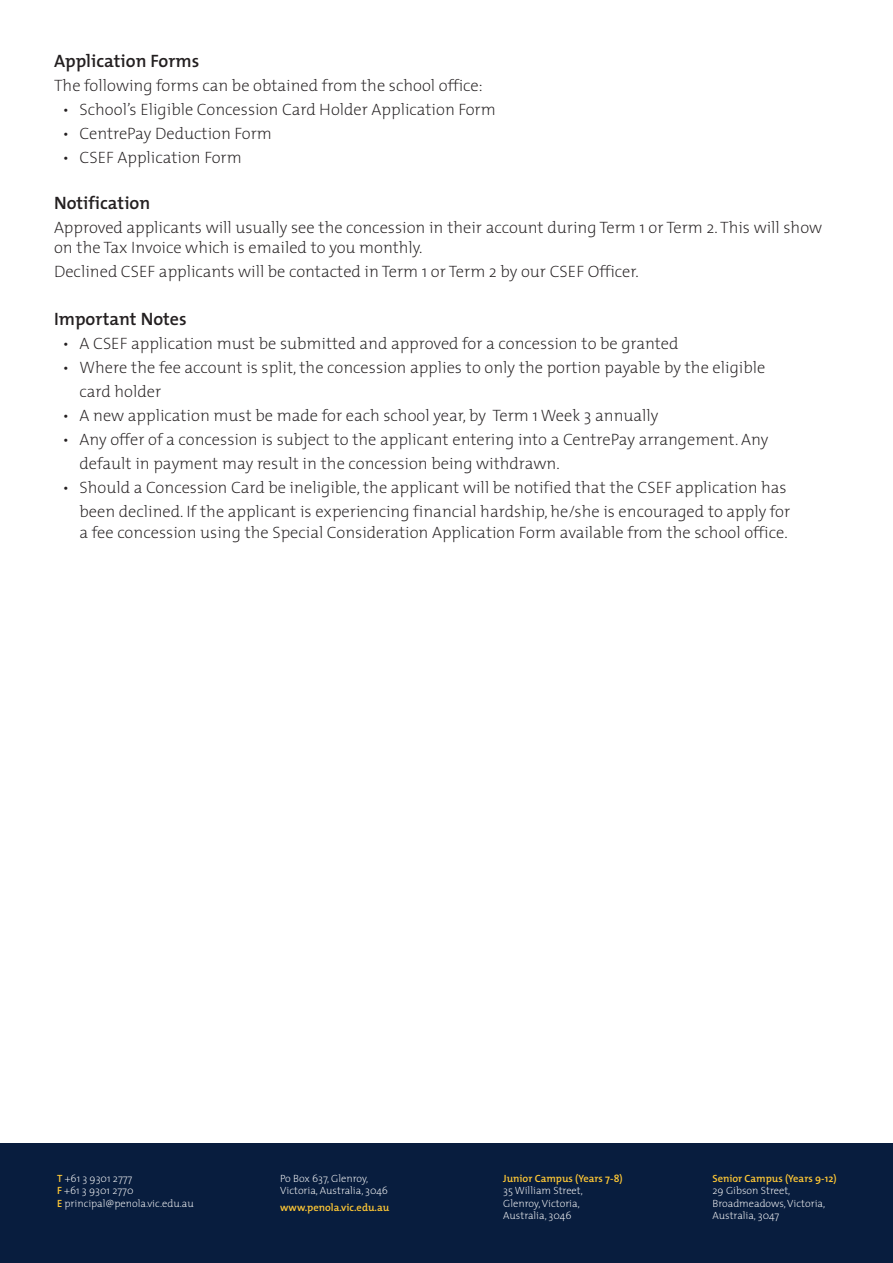
<style>
.page{position:relative;width:893px;height:1263px;background:#fff}
.page>*{position:absolute;margin:0;border:0;box-sizing:border-box;transform-origin:0 0}
.t1{font:600 18px "The Mix";color:#231f20}
.t2{font:200 16.5px/24px "The Mix";color:#231f20}
.t3{font:200 10.5px/12.6px "The Mix";color:#fff}
.t4{font:600 10.5px "The Mix";color:#fec735}
.s1{font-weight:600;color:#fec735}
</style>
<div class="page">
<div style="left:0;top:1143px;width:893px;height:120px;background:#081d3e"></div>
<p class="t1" style="left:54px;top:46px;width:147px">Application Forms</p>
<p class="t2" style="left:54px;top:73px;width:430px">The following forms can be obtained from the school office:</p>
<p class="t2" style="left:63px;top:97px;width:435px">• School’s Eligible Concession Card Holder Application Form</p>
<p class="t2" style="left:63px;top:121px;width:211px">• CentrePay Deduction Form</p>
<p class="t2" style="left:63px;top:145px;width:181px">• CSEF Application Form</p>
<p class="t1" style="left:54px;top:188px;width:98px">Notification</p>
<p class="t2" style="left:54px;top:217px;width:770px;line-height:19.8px">Approved applicants will usually see the concession in their account during Term 1 or Term 2. This will show on the Tax Invoice which is emailed to you monthly.</p>
<p class="t2" style="left:54px;top:258px;width:586px">Declined CSEF applicants will be contacted in Term 1 or Term 2 by our CSEF Officer.</p>
<p class="t1" style="left:54px;top:303px;width:134px">Important Notes</p>
<p class="t2" style="left:63px;top:330px;width:617px">• A CSEF application must be submitted and approved for a concession to be granted</p>
<p class="t2" style="left:80px;top:354px;width:687px;text-indent:-17px">• Where the fee account is split, the concession applies to only the portion payable by the eligible card holder</p>
<p class="t2" style="left:63px;top:402px;width:597px">• A new application must be made for each school year, by Term 1 Week 3 annually</p>
<p class="t2" style="left:80px;top:426px;width:690px;text-indent:-17px">• Any offer of a concession is subject to the applicant entering into a CentrePay arrangement. Any default in payment may result in the concession being withdrawn.</p>
<p class="t2" style="left:63px;top:474px;width:729px;text-align:right">• Should a Concession Card be ineligible, the applicant will be notified that the CSEF application has been declined. If the applicant is experiencing financial hardship, he/she is encouraged to apply for</p>
<p class="t2" style="left:80px;top:520px;width:710px">a fee concession using the Special Consideration Application Form available from the school office.</p>
<p class="t3" style="left:57px;top:1171px;width:77px"><span class="s1">T</span> +61 3 9301 2777</p>
<p class="t3" style="left:57px;top:1184px;width:78px"><span class="s1">F</span> +61 3 9301 2770</p>
<p class="t3" style="left:57px;top:1197px;width:138px"><span class="s1">E</span> principal@penola.vic.edu.au</p>
<p class="t3" style="left:280px;top:1171px;width:90px">Po Box 637, Glenroy,</p>
<p class="t3" style="left:280px;top:1184px;width:109px">Victoria, Australia, 3046</p>
<p class="t4" style="left:280px;top:1198px;width:111px">www.penola.vic.edu.au</p>
<p class="t4" style="left:503px;top:1169px;width:121px">Junior Campus (Years 7-8)</p>
<p class="t3" style="left:503px;top:1184px;width:81px">35 William Street,<br>Glenroy, Victoria,</p>
<p class="t3" style="left:503px;top:1209px;width:70px">Australia, 3046</p>
<p class="t4" style="left:712px;top:1169px;width:126px">Senior Campus (Years 9-12)</p>
<p class="t3" style="left:712px;top:1184px;width:114px">29 Gibson Street,<br>Broadmeadows, Victoria,</p>
<p class="t3" style="left:712px;top:1209px;width:68px">Australia, 3047</p>
</div>
